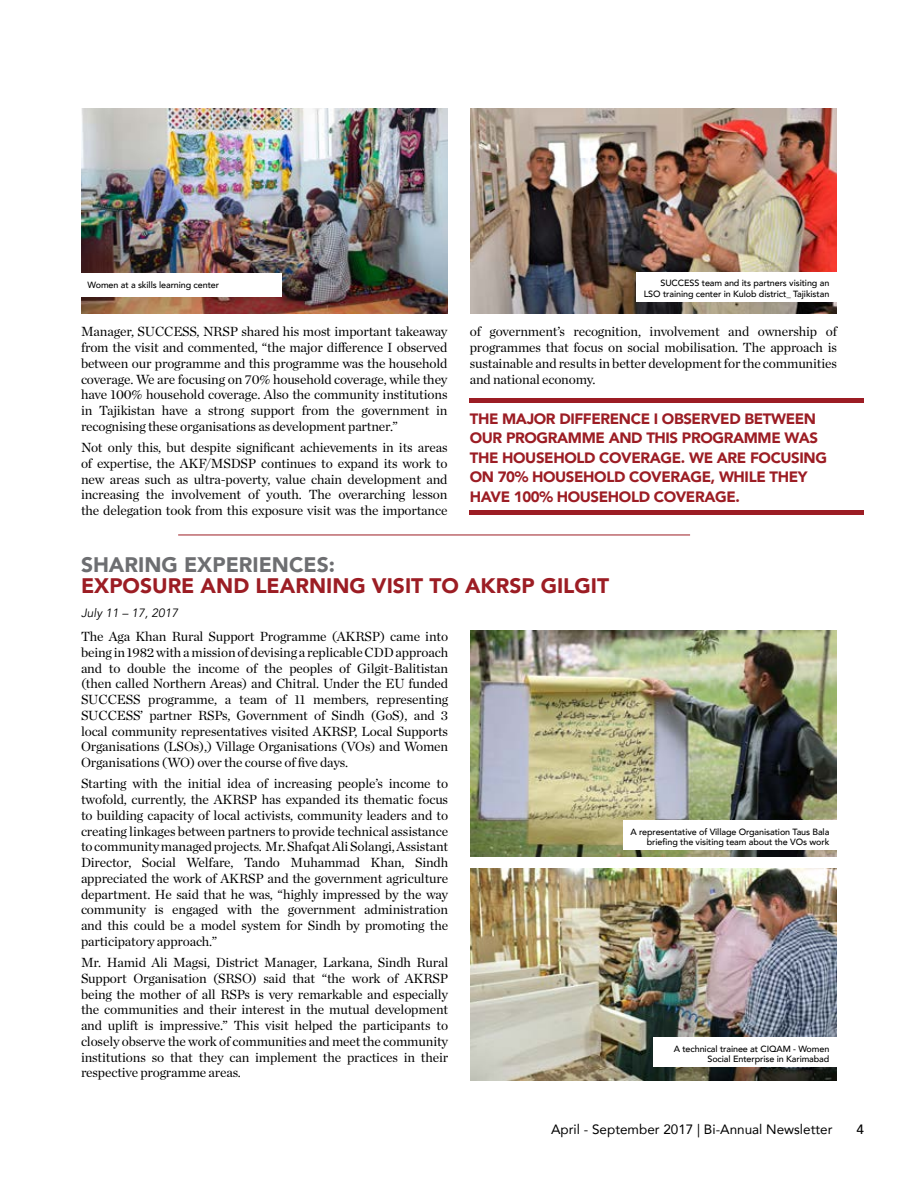
<style>
.page{position:relative;width:918px;height:1188px;background:#fff}
.page>*{position:absolute;margin:0;border:0;box-sizing:border-box;transform-origin:0 0}
.t1{font:900 21px "Avenir";color:#9c1d24}
.t2{font:900 21px "Avenir";color:#6d6e71}
.t3{font:900 15px/19.5px "Avenir";letter-spacing:-.025em;color:#9c1d24}
.t4{font:13.5px/15.8px "Chronicle Deck";letter-spacing:-.01em;color:#000;text-align:justify}
.t5{font:13.5px "Avenir";color:#000}
.t6{font:500 13.5px "Avenir";color:#000}
.t7{font:italic 12px "Avenir";color:#000}
.t8{font:500 9px/10.8px "Avenir";letter-spacing:-.01em;color:#000;text-align:right}
</style>
<div class="page">
<img style="left:470px;top:868px;width:367px;height:212px">
<hr style="left:178px;top:535px;width:512px;height:1px;background:#9c1d24">
<img style="left:81px;top:108px;width:367px;height:205px">
<img style="left:470px;top:108px;width:367px;height:205px">
<img style="left:470px;top:630px;width:367px;height:226px">
<div style="left:624px;top:821px;width:213px;height:29px;background:#fff"></div>
<div style="left:654px;top:1038px;width:183px;height:29px;background:#fff"></div>
<div style="left:81px;top:273px;width:201px;height:24px;background:#fff"></div>
<div style="left:636px;top:273px;width:201px;height:29px;background:#fff"></div>
<hr style="left:470px;top:398px;width:394px;height:4px;background:#9c1d24">
<hr style="left:470px;top:511px;width:394px;height:4px;background:#9c1d24">
<p class="t8" style="left:88px;top:279px;width:133px">Women at a skills learning center</p>
<p class="t8" style="left:644px;top:277px;width:187px">SUCCESS team and its partners visiting an<br>LSO training center in Kulob district_ Tajikistan</p>
<p class="t4" style="left:81px;top:323px;width:368px">Manager, SUCCESS, NRSP shared his most important takeaway from the visit and commented, “the major difference I observed between our programme and this programme was the household coverage. We are focusing on 70% household coverage, while they have 100% household coverage. Also the community institutions in Tajikistan have a strong support from the government in recognising these organisations as development partner.”</p>
<p class="t4" style="left:81px;top:439px;width:368px">Not only this, but despite significant achievements in its areas of expertise, the AKF/MSDSP continues to expand its work to new areas such as ultra-poverty, value chain development and increasing the involvement of youth. The overarching lesson the delegation took from this exposure visit was the importance</p>
<p class="t4" style="left:470px;top:323px;width:369px">of government’s recognition, involvement and ownership of programmes that focus on social mobilisation. The approach is sustainable and results in better development for the communities and national economy.</p>
<p class="t3" style="left:470px;top:408px;width:359px">THE MAJOR DIFFERENCE I OBSERVED BETWEEN OUR PROGRAMME AND THIS PROGRAMME WAS THE HOUSEHOLD COVERAGE. WE ARE FOCUSING ON 70% HOUSEHOLD COVERAGE, WHILE THEY HAVE 100% HOUSEHOLD COVERAGE.</p>
<h1 class="t2" style="left:81px;top:546px;width:255px">SHARING EXPERIENCES:</h1>
<h1 class="t1" style="left:81px;top:567px;width:530px">EXPOSURE AND LEARNING VISIT TO AKRSP GILGIT</h1>
<p class="t7" style="left:81px;top:605px;width:99px">July 11 – 17, 2017</p>
<p class="t4" style="left:81px;top:628px;width:369px">The Aga Khan Rural Support Programme (AKRSP) came into being in 1982 with a mission of devising a replicable CDD approach and to double the income of the peoples of Gilgit-Balitistan (then called Northern Areas) and Chitral. Under the EU funded SUCCESS programme, a team of 11 members, representing SUCCESS’ partner RSPs, Government of Sindh (GoS), and 3 local community representatives visited AKRSP, Local Supports Organisations (LSOs),) Village Organisations (VOs) and Women Organisations (WO) over the course of five days.</p>
<p class="t4" style="left:81px;top:775px;width:369px">Starting with the initial idea of increasing people’s income to twofold, currently, the AKRSP has expanded its thematic focus to building capacity of local activists, community leaders and to creating linkages between partners to provide technical assistance to community managed projects. Mr. Shafqat Ali Solangi, Assistant Director, Social Welfare, Tando Muhammad Khan, Sindh appreciated the work of AKRSP and the government agriculture department. He said that he was, “highly impressed by the way community is engaged with the government administration and this could be a model system for Sindh by promoting the participatory approach.”</p>
<p class="t4" style="left:81px;top:954px;width:369px">Mr. Hamid Ali Magsi, District Manager, Larkana, Sindh Rural Support Organisation (SRSO) said that “the work of AKRSP being the mother of all RSPs is very remarkable and especially the communities and their interest in the mutual development and uplift is impressive.” This visit helped the participants to closely observe the work of communities and meet the community institutions so that they can implement the practices in their respective programme areas.</p>
<p class="t8" style="left:631px;top:825px;width:200px">A representative of Village Organisation Taus Bala briefing the visiting team about the VOs work</p>
<p class="t8" style="left:674px;top:1043px;width:157px">A technical trainee at CIQAM - Women<br>Social Enterprise in Karimabad</p>
<p class="t5" style="left:551px;top:1118px;width:283px">April - September 2017 | Bi-Annual Newsletter</p>
<p class="t6" style="left:856px;top:1118px;width:9px">4</p>
</div>
